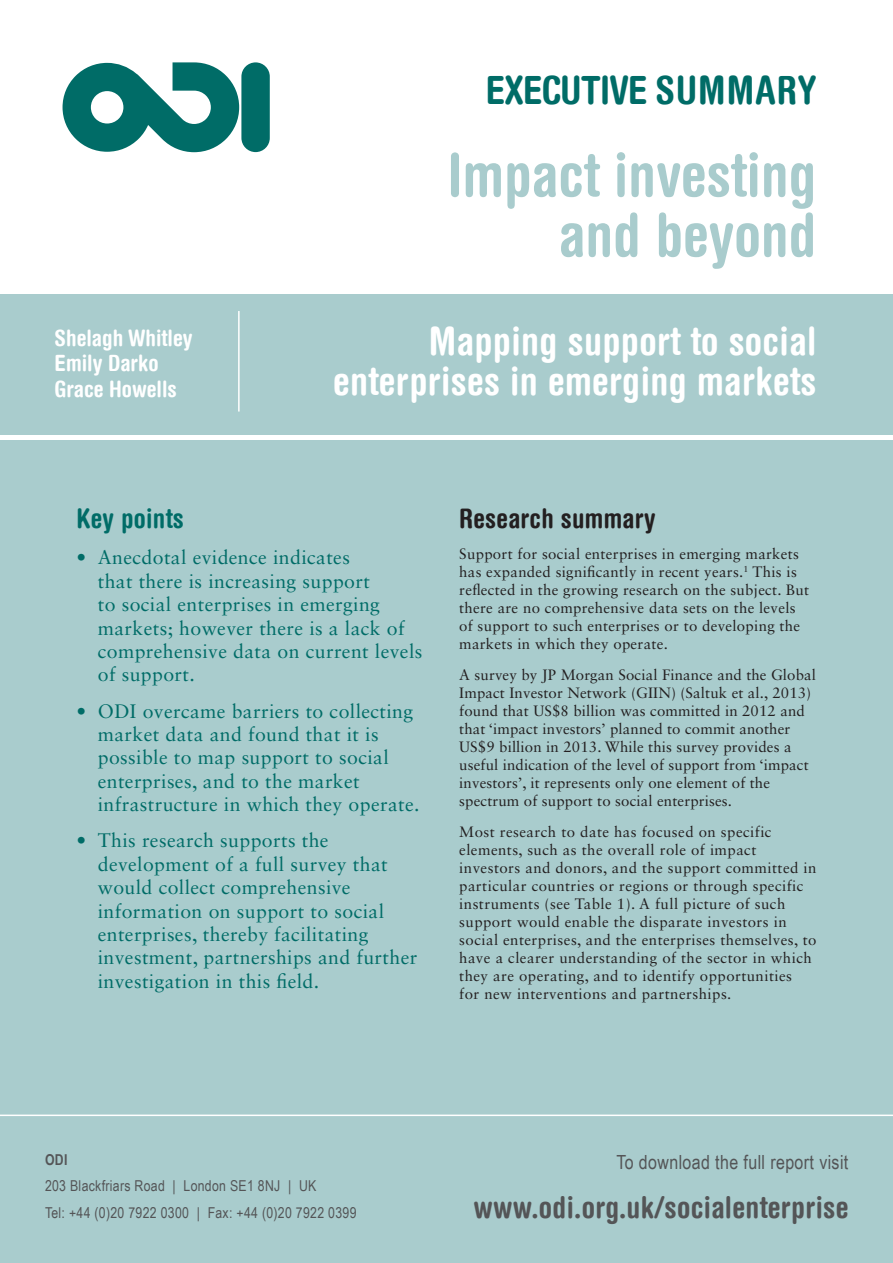
<style>
.page{position:relative;width:893px;height:1263px;background:#a9cccd}
.page>*{position:absolute;margin:0;border:0;box-sizing:border-box;transform-origin:0 0}
.TITLE_1{font:700 condensed 60px/60px "Helvetica Rounded LT";color:#a9cccd;text-align:right}
.TITLE_2{font:700 condensed 39px/40.5px "Helvetica Rounded LT";letter-spacing:.01em;color:#fff;text-align:right}
.EXEC_SUMM{font:700 condensed 39px "Helvetica Rounded LT";letter-spacing:-.02em;color:#006c67}
.t1{font:700 condensed 30px "Helvetica Rounded LT";letter-spacing:.01em;color:#545557}
.HEADING{font:700 condensed 27px "Helvetica Rounded LT";letter-spacing:.01em;color:#231f20}
.HEADING-2{font:700 condensed 27px "Helvetica Rounded LT";letter-spacing:.01em;color:#006c67}
.AUTHOR{font:700 condensed 22.5px/25.5px "Helvetica Rounded LT";color:#fff}
.COPY{font:19.5px/23.4px "Sabon LT Std";letter-spacing:.02em;color:#006c67}
.t2{font:19.5px "Arial Narrow";letter-spacing:.02em;color:#545557}
.COPY-2{font:15px/18px "Sabon LT Std";letter-spacing:.02em;color:#231f20}
.t3{font:15px "Arial Narrow";letter-spacing:.02em;color:#545557}
.t4{font:700 15px "Arial Narrow";color:#545557}
</style>
<div class="page">
<div style="left:0;top:0;width:893px;height:294px;background:#fff"></div>
<hr style="left:0;top:435px;width:893px;height:4px;background:#fff">
<hr style="left:0;top:1114px;width:893px;height:2px;background:#fff">
<hr style="left:238px;top:311px;width:2px;height:100px;background:#fff">
<svg style="left:63px;top:62px;width:176px;height:90px"></svg>
<div style="left:241px;top:62px;width:29px;height:90px;background:#006c67;border-radius:14px"></div>
<p class="EXEC_SUMM" style="left:486px;top:66px;width:332px">EXECUTIVE SUMMARY</p>
<p class="AUTHOR" style="left:55px;top:324px;width:140px">Shelagh Whitley<br>Emily Darko<br>Grace Howells</p>
<p class="TITLE_1" style="left:447px;top:144px;width:371px">Impact investing and beyond</p>
<p class="TITLE_2" style="left:333px;top:320px;width:485px">Mapping support to social enterprises in emerging markets</p>
<p class="HEADING-2" style="left:77px;top:502px;width:109px">Key points</p>
<p class="COPY" style="left:98px;top:546px;width:326px;text-indent:-21px">• Anecdotal evidence indicates<br>that there is increasing support<br>to social enterprises in emerging markets; however there is a lack of comprehensive data on current levels of support.</p>
<p class="COPY" style="left:98px;top:699px;width:323px;text-indent:-21px">• ODI overcame barriers to collecting market data and found that it is possible to map support to social enterprises, and to the market infrastructure in which they operate.</p>
<p class="COPY" style="left:98px;top:829px;width:321px;text-indent:-21px">• This research supports the development of a full survey that would collect comprehensive information on support to social enterprises, thereby facilitating investment, partnerships and further investigation in this field.</p>
<p class="HEADING" style="left:459px;top:502px;width:198px">Research summary</p>
<p class="COPY-2" style="left:459px;top:545px;width:351px">Support for social enterprises in emerging markets has expanded significantly in recent years.<sup>1</sup> This is reflected in the growing research on the subject. But there are no comprehensive data sets on the levels of support to such enterprises or to developing the markets in which they operate.</p>
<p class="COPY-2" style="left:459px;top:665px;width:358px">A survey by JP Morgan Social Finance and the Global Impact Investor Network (GIIN) (Saltuk et al., 2013) found that US$8 billion was committed in 2012 and that ‘impact investors’ planned to commit another US$9 billion in 2013. While this survey provides a useful indication of the level of support from ‘impact investors’, it represents only one element of the spectrum of support to social enterprises.</p>
<p class="COPY-2" style="left:459px;top:822px;width:359px">Most research to date has focused on specific elements, such as the overall role of impact investors and donors, and the support committed in particular countries or regions or through specific instruments (see Table 1). A full picture of such support would enable the disparate investors in social enterprises, and the enterprises themselves, to have a clearer understanding of the sector in which they are operating, and to identify opportunities<br>for new interventions and partnerships.</p>
<p class="t4" style="left:45px;top:1148px;width:24px">ODI</p>
<p class="t3" style="left:45px;top:1175px;width:273px">203 Blackfriars Road | London SE1 8NJ | UK</p>
<p class="t3" style="left:45px;top:1202px;width:313px">Tel: +44 (0)20 7922 0300 | Fax: +44 (0)20 7922 0399</p>
<p class="t2" style="left:616px;top:1148px;width:234px">To download the full report visit</p>
<p class="t1" style="left:473px;top:1189px;width:377px">www.odi.org.uk/socialenterprise</p>
</div>
